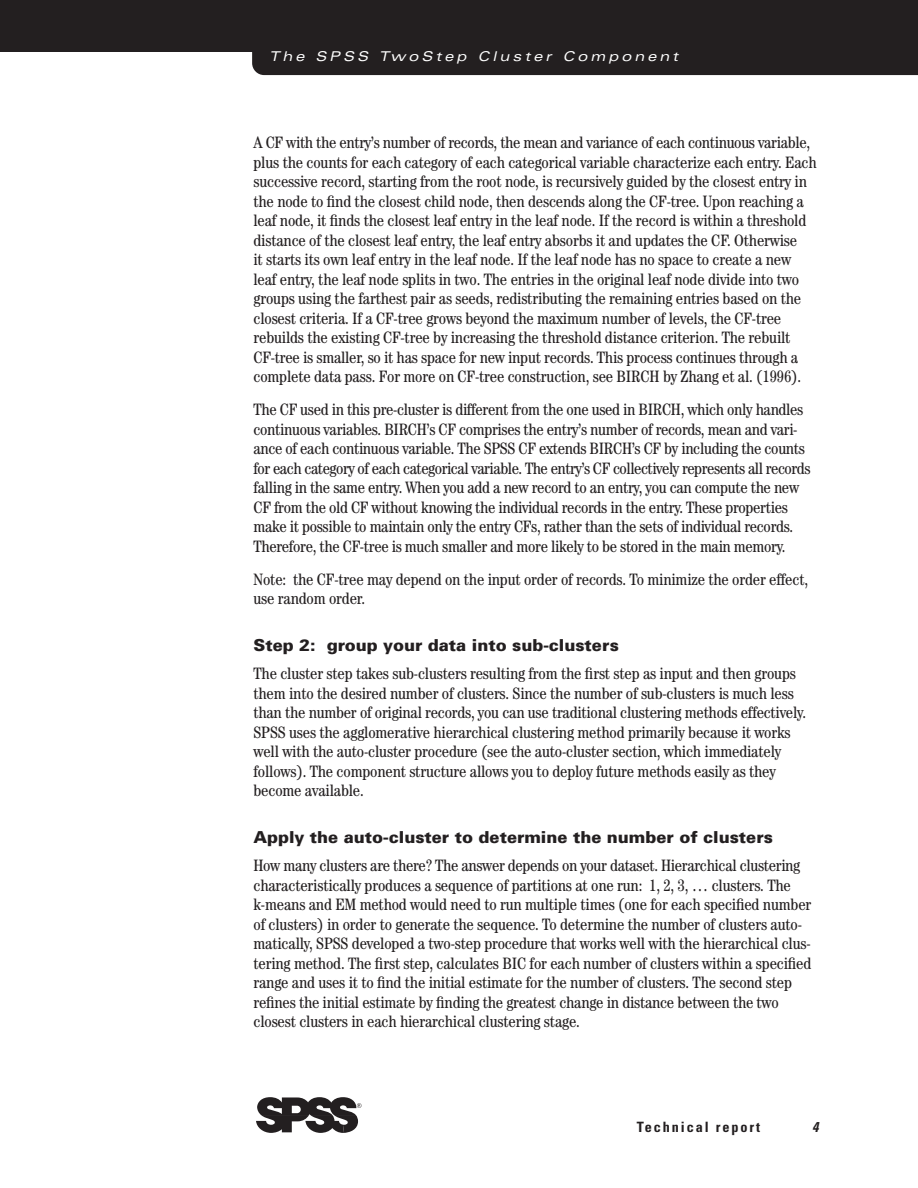
<style>
.page{position:relative;width:918px;height:1188px;background:#fff}
.page>*{position:absolute;margin:0;border:0;box-sizing:border-box;transform-origin:0 0}
.t1{font:condensed 16.5px/19.5px "Century";letter-spacing:-.01em;color:#231f20}
.t2{font:900 16.5px "Univers";color:#231f20}
.t3{font:700 condensed 14.25px "Univers";letter-spacing:.135em;color:#231f20}
.t4{font:italic 700 condensed 14.25px "Univers";color:#231f20}
.t5{font:italic expanded 13.5px "Univers";color:#fff}
</style>
<div class="page">
<div style="left:0;top:0;width:918px;height:52px;background:#231f20"></div>
<div style="left:252px;top:52px;width:666px;height:23px;background:#231f20"></div>
<svg style="left:256px;top:1097px;width:105px;height:36px"></svg>
<p class="t5" style="left:269px;top:52px;width:413px">The SPSS TwoStep Cluster Component</p>
<p class="t1" style="left:254px;top:134px;width:565px">A CF with the entry’s number of records, the mean and variance of each continuous variable, plus the counts for each category of each categorical variable characterize each entry. Each successive record, starting from the root node, is recursively guided by the closest entry in the node to find the closest child node, then descends along the CF-tree. Upon reaching a leaf node, it finds the closest leaf entry in the leaf node. If the record is within a threshold distance of the closest leaf entry, the leaf entry absorbs it and updates the CF. Otherwise<br>it starts its own leaf entry in the leaf node. If the leaf node has no space to create a new leaf entry, the leaf node splits in two. The entries in the original leaf node divide into two groups using the farthest pair as seeds, redistributing the remaining entries based on the closest criteria. If a CF-tree grows beyond the maximum number of levels, the CF-tree rebuilds the existing CF-tree by increasing the threshold distance criterion. The rebuilt CF-tree is smaller, so it has space for new input records. This process continues through a complete data pass. For more on CF-tree construction, see BIRCH by Zhang et al. (1996).</p>
<p class="t1" style="left:254px;top:401px;width:558px">The CF used in this pre-cluster is different from the one used in BIRCH, which only handles continuous variables. BIRCH’s CF comprises the entry’s number of records, mean and vari&shy;ance of each continuous variable. The SPSS CF extends BIRCH’s CF by including the counts for each category of each categorical variable. The entry’s CF collectively represents all records falling in the same entry. When you add a new record to an entry, you can compute the new CF from the old CF without knowing the individual records in the entry. These properties make it possible to maintain only the entry CFs, rather than the sets of individual records.<br>Therefore, the CF-tree is much smaller and more likely to be stored in the main memory.</p>
<p class="t1" style="left:254px;top:571px;width:556px">Note: the CF-tree may depend on the input order of records. To minimize the order effect, use random order.</p>
<p class="t2" style="left:254px;top:639px;width:367px">Step 2: group your data into sub-clusters</p>
<p class="t1" style="left:254px;top:665px;width:554px">The cluster step takes sub-clusters resulting from the first step as input and then groups them into the desired number of clusters. Since the number of sub-clusters is much less than the number of original records, you can use traditional clustering methods effectively.<br>SPSS uses the agglomerative hierarchical clustering method primarily because it works well with the auto-cluster procedure (see the auto-cluster section, which immediately follows). The component structure allows you to deploy future methods easily as they become available.</p>
<p class="t2" style="left:254px;top:831px;width:521px">Apply the auto-cluster to determine the number of clusters</p>
<p class="t1" style="left:254px;top:857px;width:559px">How many clusters are there? The answer depends on your dataset. Hierarchical clustering characteristically produces a sequence of partitions at one run: 1, 2, 3, … clusters. The k-means and EM method would need to run multiple times (one for each specified number of clusters) in order to generate the sequence. To determine the number of clusters auto&shy;matically, SPSS developed a two-step procedure that works well with the hierarchical clus&shy;tering method. The first step, calculates BIC for each number of clusters within a specified range and uses it to find the initial estimate for the number of clusters. The second step refines the initial estimate by finding the greatest change in distance between the two closest clusters in each hierarchical clustering stage.</p>
<p class="t3" style="left:637px;top:1122px;width:125px">Technical report</p>
<p class="t4" style="left:812px;top:1122px;width:11px">4</p>
</div>
